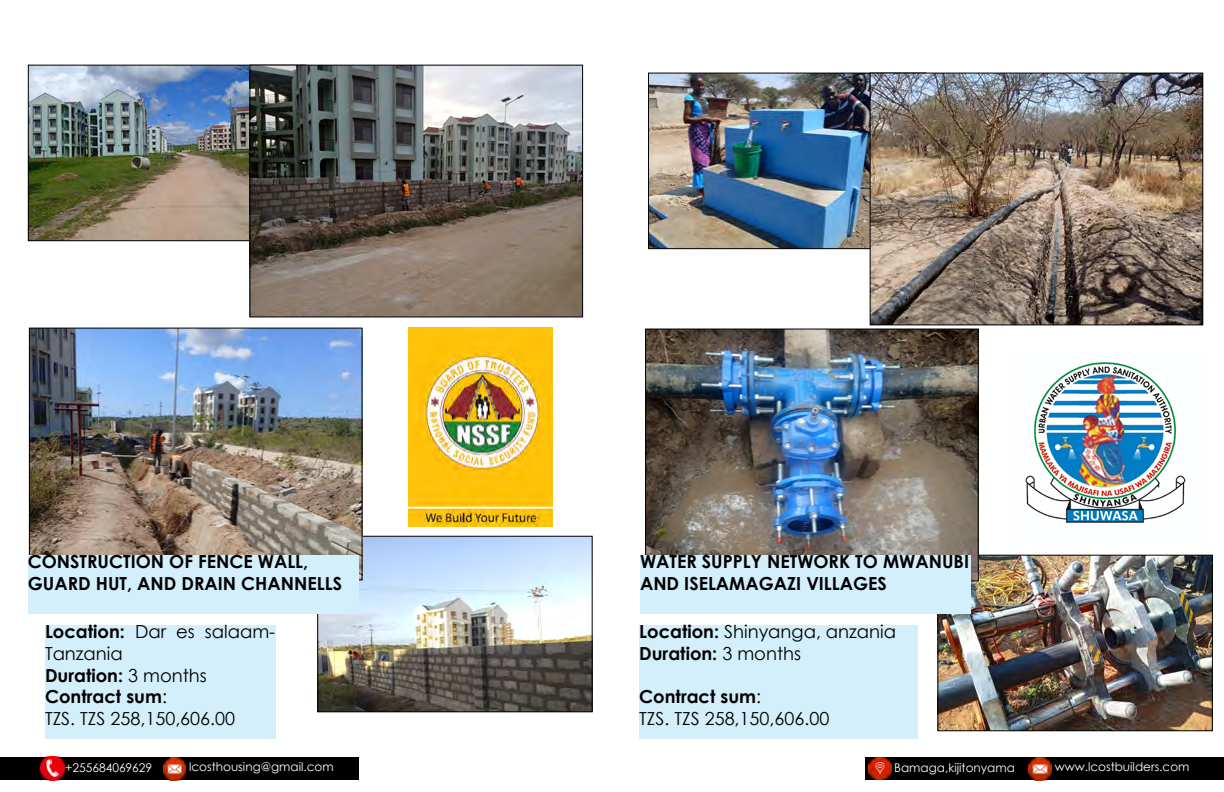
<style>
.page{position:relative;width:1224px;height:792px;background:#fff}
.page>*{position:absolute;margin:0;border:0;box-sizing:border-box;transform-origin:0 0}
.t1{font:18px/21.6px "Century Gothic";color:#000}
.t2{font:700 18px/21.6px "Century Gothic";color:#000}
.t3{font:12px "Century Gothic";color:#fff}
.s1{font-weight:700}
</style>
<div class="page">
<div style="left:0;top:757px;width:358px;height:23px;background:#000"></div>
<img style="left:40px;top:756px;width:25px;height:24px">
<img style="left:163px;top:757px;width:23px;height:23px">
<div style="left:866px;top:757px;width:358px;height:23px;background:#000"></div>
<img style="left:869px;top:757px;width:23px;height:23px">
<img style="left:1029px;top:757px;width:23px;height:23px">
<img style="left:30px;top:67px;width:219px;height:172px">
<div style="left:28px;top:65px;width:278px;height:176px;border:1px solid #000"></div>
<img style="left:319px;top:538px;width:272px;height:172px">
<div style="left:317px;top:536px;width:276px;height:176px;border:1px solid #000"></div>
<img style="left:31px;top:330px;width:330px;height:248px">
<img style="left:251px;top:67px;width:330px;height:248px">
<div style="left:249px;top:65px;width:334px;height:252px;border:1px solid #000"></div>
<img style="left:650px;top:75px;width:220px;height:172px">
<div style="left:648px;top:73px;width:279px;height:176px;border:1px solid #000"></div>
<img style="left:939px;top:557px;width:272px;height:172px">
<div style="left:937px;top:555px;width:276px;height:176px;border:1px solid #000"></div>
<img style="left:647px;top:331px;width:330px;height:248px">
<img style="left:872px;top:75px;width:329px;height:248px">
<div style="left:870px;top:73px;width:333px;height:252px;border:1px solid #000"></div>
<img style="left:408px;top:328px;width:144px;height:198px">
<img style="left:1025px;top:362px;width:161px;height:161px">
<div style="left:28px;top:555px;width:330px;height:59px;background:#d4effc"></div>
<div style="left:45px;top:625px;width:230px;height:113px;background:#d4effc"></div>
<div style="left:640px;top:555px;width:331px;height:59px;background:#d4effc"></div>
<div style="left:639px;top:625px;width:279px;height:113px;background:#d4effc"></div>
<p class="t2" style="left:28px;top:550px;width:316px">CONSTRUCTION OF FENCE WALL,<br>GUARD HUT, AND DRAIN CHANNELLS</p>
<p class="t1" style="left:45px;top:621px;width:232px"><span class="s1">Location:</span> Dar es salaam-<br>Tanzania<br><span class="s1">Duration:</span> 3 months<br><span class="s1">Contract sum</span>:<br>TZS. TZS 258,150,606.00</p>
<p class="t2" style="left:640px;top:550px;width:331px">WATER SUPPLY NETWORK TO MWANUBI<br>AND ISELAMAGAZI VILLAGES</p>
<p class="t1" style="left:639px;top:621px;width:258px"><span class="s1">Location:</span> Shinyanga, anzania<br><span class="s1">Duration:</span> 3 months</p>
<p class="t1" style="left:639px;top:686px;width:192px"><span class="s1">Contract sum</span>:<br>TZS. TZS 258,150,606.00</p>
<p class="t3" style="left:65px;top:759px;width:89px">+255684069629</p>
<p class="t3" style="left:189px;top:758px;width:146px">lcosthousing@gmail.com</p>
<p class="t3" style="left:894px;top:759px;width:122px">Bamaga,kijitonyama</p>
<p class="t3" style="left:1055px;top:758px;width:136px">www.lcostbuilders.com</p>
</div>
